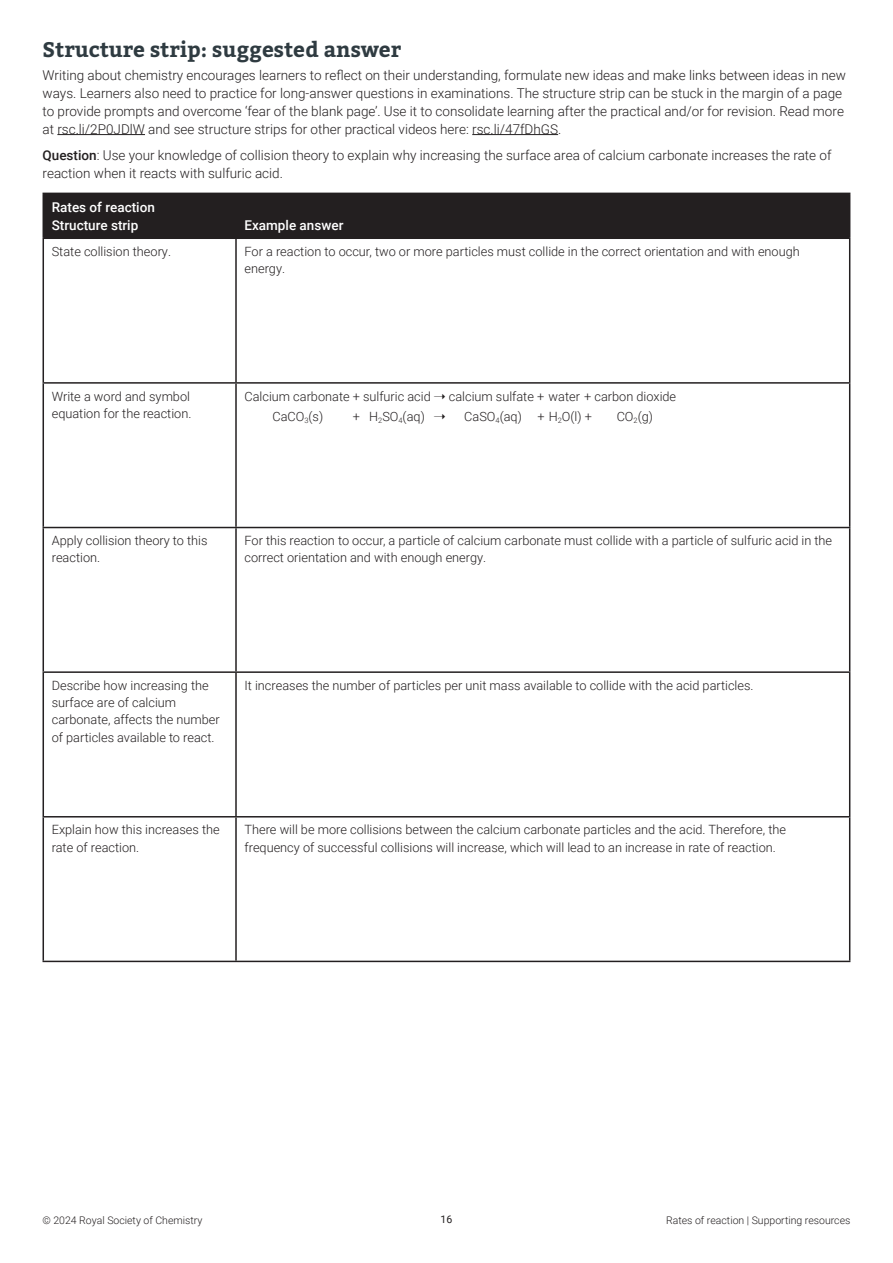
<style>
.page{position:relative;width:893px;height:1263px;background:#fff}
.page>*{position:absolute;margin:0;border:0;box-sizing:border-box;transform-origin:0 0}
.t1{font:700 21px "Bitter";color:#2f3b41}
.t2{font:300 13.5px/18px "Roboto";color:#231f20}
.t3{font:500 13.5px/18px "Roboto";color:#fff}
.t4{font:300 12.75px/17.2px "Roboto";color:#231f20}
.t5{font:300 10.5px "Roboto";color:#231f20}
.t6{font:10.5px "Roboto";color:#231f20}
.s1{font-weight:500}
</style>
<div class="page">
<hr style="left:57px;top:134px;width:88px;height:1px;background:#231f20">
<hr style="left:472px;top:134px;width:86px;height:1px;background:#231f20">
<div style="left:44px;top:194px;width:805px;height:43px;background:#231f20"></div>
<hr style="left:235px;top:239px;width:2px;height:143px;background:#231f20">
<hr style="left:235px;top:384px;width:2px;height:143px;background:#231f20">
<hr style="left:235px;top:528px;width:2px;height:143px;background:#231f20">
<hr style="left:235px;top:673px;width:2px;height:143px;background:#231f20">
<hr style="left:235px;top:817px;width:2px;height:144px;background:#231f20">
<hr style="left:43px;top:193px;width:193px;height:1px;background:#231f20">
<hr style="left:43px;top:194px;width:1px;height:43px;background:#231f20">
<hr style="left:236px;top:193px;width:614px;height:1px;background:#231f20">
<hr style="left:849px;top:194px;width:1px;height:43px;background:#231f20">
<hr style="left:43px;top:237px;width:193px;height:2px;background:#231f20">
<hr style="left:43px;top:239px;width:1px;height:143px;background:#231f20">
<hr style="left:236px;top:237px;width:614px;height:2px;background:#231f20">
<hr style="left:849px;top:239px;width:1px;height:143px;background:#231f20">
<hr style="left:43px;top:382px;width:193px;height:2px;background:#231f20">
<hr style="left:43px;top:384px;width:1px;height:143px;background:#231f20">
<hr style="left:236px;top:382px;width:614px;height:2px;background:#231f20">
<hr style="left:849px;top:384px;width:1px;height:143px;background:#231f20">
<hr style="left:43px;top:527px;width:193px;height:1px;background:#231f20">
<hr style="left:43px;top:528px;width:1px;height:143px;background:#231f20">
<hr style="left:236px;top:527px;width:614px;height:1px;background:#231f20">
<hr style="left:849px;top:528px;width:1px;height:143px;background:#231f20">
<hr style="left:43px;top:671px;width:193px;height:2px;background:#231f20">
<hr style="left:43px;top:673px;width:1px;height:143px;background:#231f20">
<hr style="left:236px;top:671px;width:614px;height:2px;background:#231f20">
<hr style="left:849px;top:673px;width:1px;height:143px;background:#231f20">
<hr style="left:43px;top:816px;width:193px;height:1px;background:#231f20">
<hr style="left:43px;top:817px;width:1px;height:144px;background:#231f20">
<hr style="left:236px;top:816px;width:614px;height:1px;background:#231f20">
<hr style="left:849px;top:817px;width:1px;height:144px;background:#231f20">
<hr style="left:43px;top:961px;width:193px;height:1px;background:#231f20">
<hr style="left:236px;top:961px;width:614px;height:1px;background:#231f20">
<h1 class="t1" style="left:43px;top:36px;width:360px">Structure strip: suggested answer</h1>
<p class="t2" style="left:43px;top:65px;width:805px">Writing about chemistry encourages learners to reflect on their understanding, formulate new ideas and make links between ideas in new ways. Learners also need to practice for long-answer questions in examinations. The structure strip can be stuck in the margin of a page to provide prompts and overcome ‘fear of the blank page’. Use it to consolidate learning after the practical and/or for revision. Read more at rsc.li/2P0JDlW and see structure strips for other practical videos here: rsc.li/47fDhGS.</p>
<p class="t2" style="left:43px;top:146px;width:790px"><span class="s1">Question</span>: Use your knowledge of collision theory to explain why increasing the surface area of calcium carbonate increases the rate of reaction when it reacts with sulfuric acid.</p>
<p class="t3" style="left:52px;top:197px;width:105px">Rates of reaction<br>Structure strip</p>
<p class="t3" style="left:244px;top:215px;width:100px">Example answer</p>
<p class="t4" style="left:52px;top:242px;width:121px">State collision theory.</p>
<p class="t4" style="left:244px;top:242px;width:557px">For a reaction to occur, two or more particles must collide in the correct orientation and with enough energy.</p>
<p class="t4" style="left:52px;top:387px;width:141px">Write a word and symbol equation for the reaction.</p>
<p class="t4" style="left:272px;top:385px;width:405px;line-height:20.2px;text-indent:-28px">Calcium carbonate + sulfuric acid ➝ calcium sulfate + water + carbon dioxide<br>CaCO<sub>3</sub>(s)</p>
<p class="t4" style="left:353px;top:407px;width:94px">+ H<sub>2</sub>SO<sub>4</sub>(aq) ➝</p>
<p class="t4" style="left:464px;top:407px;width:129px">CaSO<sub>4</sub>(aq) + H<sub>2</sub>O(l) +</p>
<p class="t4" style="left:617px;top:407px;width:38px">CO<sub>2</sub>(g)</p>
<p class="t4" style="left:52px;top:531px;width:157px">Apply collision theory to this reaction.</p>
<p class="t4" style="left:244px;top:531px;width:589px">For this reaction to occur, a particle of calcium carbonate must collide with a particle of sulfuric acid in the correct orientation and with enough energy.</p>
<p class="t4" style="left:52px;top:676px;width:170px">Describe how increasing the surface are of calcium carbonate, affects the number of particles available to react.</p>
<p class="t4" style="left:244px;top:676px;width:511px">It increases the number of particles per unit mass available to collide with the acid particles.</p>
<p class="t4" style="left:52px;top:821px;width:169px">Explain how this increases the rate of reaction.</p>
<p class="t4" style="left:244px;top:821px;width:543px">There will be more collisions between the calcium carbonate particles and the acid. Therefore, the frequency of successful collisions will increase, which will lead to an increase in rate of reaction.</p>
<p class="t5" style="left:43px;top:1212px;width:161px">© 2024 Royal Society of Chemistry</p>
<p class="t6" style="left:441px;top:1212px;width:13px">16</p>
<p class="t5" style="left:666px;top:1212px;width:186px">Rates of reaction | Supporting resources</p>
</div>
